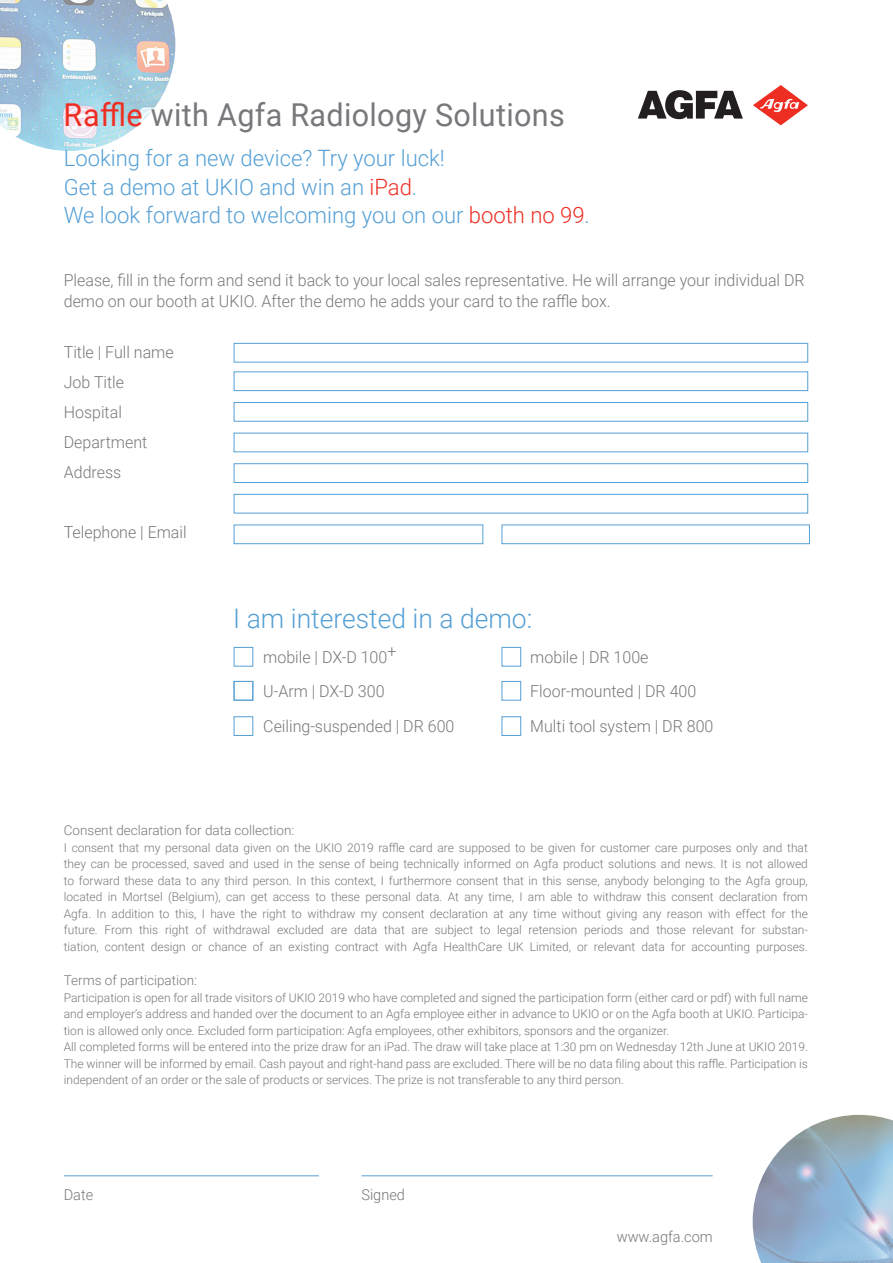
<style>
.page{position:relative;width:893px;height:1263px;background:#fff}
.page>*{position:absolute;margin:0;border:0;box-sizing:border-box;transform-origin:0 0}
.t1{font:31.5px "Roboto";letter-spacing:.01em;color:#76787b}
.t2{font:300 27px "Roboto";color:#56a0d5}
.t3{font:300 22.5px/28.5px "Roboto";color:#56a0d5}
.t4{font:300 16.5px/30px "Roboto";color:#76787b}
.t5{font:300 15px "Roboto";color:#76787b}
.t6{font:300 13.5px "Roboto";color:#76787b}
.t7{font:300 12px/16.5px "Roboto";color:#76787b;text-align:justify}
.s1{color:#ee2e22}
</style>
<div class="page">
<svg style="left:638px;top:90px;width:105px;height:29px"></svg>
<svg style="left:753px;top:85px;width:55px;height:40px"></svg>
<img style="left:753px;top:1115px;width:140px;height:148px">
<img style="left:0;top:0;width:175px;height:151px">
<div style="left:234px;top:372px;width:574px;height:19px;border:1px solid #56a0d5"></div>
<div style="left:234px;top:343px;width:574px;height:19px;border:1px solid #56a0d5"></div>
<div style="left:234px;top:433px;width:574px;height:19px;border:1px solid #56a0d5"></div>
<div style="left:234px;top:402px;width:574px;height:19px;border:1px solid #56a0d5"></div>
<div style="left:234px;top:463px;width:574px;height:20px;border:1px solid #56a0d5"></div>
<div style="left:234px;top:494px;width:574px;height:19px;border:1px solid #56a0d5"></div>
<div style="left:234px;top:525px;width:249px;height:19px;border:1px solid #56a0d5"></div>
<div style="left:234px;top:647px;width:19px;height:19px;border:1px solid #56a0d5"></div>
<div style="left:502px;top:647px;width:19px;height:19px;border:1px solid #56a0d5"></div>
<div style="left:234px;top:681px;width:19px;height:19px;border:1px solid #56a0d5"></div>
<div style="left:502px;top:681px;width:19px;height:19px;border:1px solid #56a0d5"></div>
<div style="left:234px;top:716px;width:19px;height:20px;border:1px solid #56a0d5"></div>
<div style="left:502px;top:716px;width:19px;height:20px;border:1px solid #56a0d5"></div>
<div style="left:502px;top:525px;width:308px;height:19px;border:1px solid #56a0d5"></div>
<hr style="left:64px;top:1175px;width:255px;height:1px;background:#56a0d5">
<hr style="left:361px;top:1175px;width:352px;height:1px;background:#56a0d5">
<h1 class="t1" style="left:63px;top:92px;width:503px"><span class="s1">Raffle</span> with Agfa Radiology Solutions</h1>
<h3 class="t3" style="left:64px;top:143px;width:528px">Looking for a new device? Try your luck!<br>Get a demo at UKIO and win an <span class="s1">iPad</span>.<br>We look forward to welcoming you on our <span class="s1">booth no 99</span>.</h3>
<h3 class="t4" style="left:64px;top:269px;width:742px;line-height:21px">Please, fill in the form and send it back to your local sales representative. He will arrange your individual DR demo on our booth at UKIO. After the demo he adds your card to the raffle box.</h3>
<h3 class="t4" style="left:64px;top:337px;width:111px">Title | Full name<br>Job Title<br>Hospital<br>Department<br>Address</h3>
<h3 class="t4" style="left:64px;top:517px;width:124px">Telephone | Email</h3>
<h2 class="t2" style="left:233px;top:600px;width:300px">I am interested in a demo:</h2>
<h3 class="t4" style="left:263px;top:641px;width:135px">mobile | DX-D 100+</h3>
<h3 class="t4" style="left:530px;top:641px;width:120px">mobile | DR 100e</h3>
<h3 class="t4" style="left:263px;top:676px;width:123px">U-Arm | DX-D 300</h3>
<h3 class="t4" style="left:530px;top:676px;width:167px">Floor-mounted | DR 400</h3>
<h3 class="t4" style="left:263px;top:710px;width:193px">Ceiling-suspended | DR 600</h3>
<h3 class="t4" style="left:530px;top:710px;width:185px">Multi tool system | DR 800</h3>
<p class="t6" style="left:64px;top:821px;width:232px">Consent declaration for data collection:</p>
<p class="t7" style="left:64px;top:839px;width:746px">I consent that my personal data given on the UKIO 2019 raffle card are supposed to be given for customer care purposes only and that they can be processed, saved and used in the sense of being technically informed on Agfa product solutions and news. It is not allowed to forward these data to any third person. In this context, I furthermore consent that in this sense, anybody belonging to the Agfa group, located in Mortsel (Belgium), can get access to these personal data. At any time, I am able to withdraw this consent declaration from Agfa. In addition to this, I have the right to withdraw my consent declaration at any time without giving any reason with effect for the future. From this right of withdrawal excluded are data that are subject to legal retension periods and those relevant for substan&shy;tiation, content design or chance of an existing contract with Agfa HealthCare UK Limited, or relevant data for accounting purposes.</p>
<p class="t6" style="left:64px;top:971px;width:135px">Terms of participation:</p>
<p class="t7" style="left:64px;top:989px;width:746px;text-align:left">Participation is open for all trade visitors of UKIO 2019 who have completed and signed the participation form (either card or pdf) with full name and employer’s address and handed over the document to an Agfa employee either in advance to UKIO or on the Agfa booth at UKIO. Participa&shy;tion is allowed only once. Excluded form participation: Agfa employees, other exhibitors, sponsors and the organizer.<br>All completed forms will be entered into the prize draw for an iPad. The draw will take place at 1:30 pm on Wednesday 12th June at UKIO 2019.<br>The winner will be informed by email. Cash payout and right-hand pass are excluded. There will be no data filing about this raffle. Participation is independent of an order or the sale of products or services. The prize is not transferable to any third person.</p>
<p class="t5" style="left:64px;top:1184px;width:31px">Date</p>
<p class="t5" style="left:361px;top:1184px;width:45px">Signed</p>
<p class="t5" style="left:617px;top:1226px;width:98px">www.agfa.com</p>
</div>
